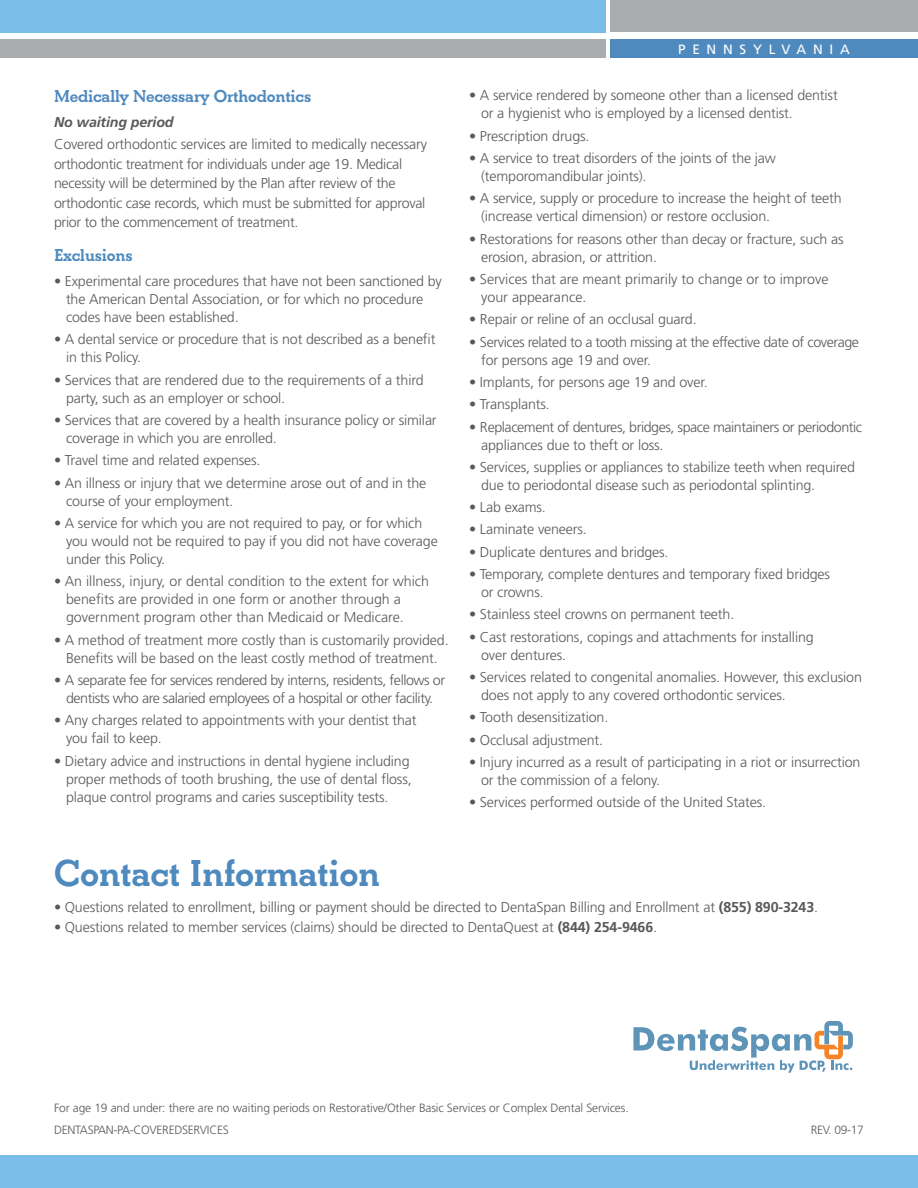
<style>
.page{position:relative;width:918px;height:1188px;background:#fff}
.page>*{position:absolute;margin:0;border:0;box-sizing:border-box;transform-origin:0 0}
.Headline{font:700 39px "Beton EFOP";letter-spacing:-.01em;color:#4f8abe}
.Body_Subhead{font:700 18px "Beton EFOP";letter-spacing:-.01em;color:#4f8abe}
.Body_Bullet{font:300 14.25px/18px "Frutiger LT Std";letter-spacing:-.01em;color:#58595b}
.Body_Text{font:300 14.25px/19.5px "Frutiger LT Std";letter-spacing:-.01em;color:#58595b}
.Body_Bullet-2{font:300 14.25px/18px "Frutiger LT Std";letter-spacing:-.03em;color:#58595b}
.Body_Bold_Italic{font:italic 700 14.25px "Frutiger LT Std";letter-spacing:-.01em;color:#58595b}
.Body_Text-2{font:13.5px "Frutiger LT Std";letter-spacing:.5em;color:#fff}
.Body_Text-3{font:300 12px "Frutiger LT Std";letter-spacing:-.01em;color:#58595b}
.Paragraph_Style_1{font:300 12px "Frutiger LT Std";letter-spacing:-.025em;color:#58595b}
.s1{font-weight:700}
</style>
<div class="page">
<div style="left:610px;top:40px;width:308px;height:18px;background:#4f8abe"></div>
<div style="left:610px;top:0;width:308px;height:32px;background:#abacad"></div>
<div style="left:0;top:40px;width:606px;height:18px;background:#abacad"></div>
<div style="left:0;top:0;width:605px;height:32px;background:#79bde8"></div>
<svg style="left:633px;top:1021px;width:220px;height:52px"></svg>
<div style="left:0;top:1156px;width:918px;height:32px;background:#79bde8"></div>
<p class="Body_Subhead" style="left:54px;top:85px;width:259px">Medically Necessary Orthodontics</p>
<p class="Body_Bold_Italic" style="left:54px;top:113px;width:121px">No waiting period</p>
<p class="Body_Text" style="left:54px;top:135px;width:375px">Covered orthodontic services are limited to medically necessary orthodontic treatment for individuals under age 19. Medical necessity will be determined by the Plan after review of the orthodontic case records, which must be submitted for approval prior to the commencement of treatment.</p>
<p class="Body_Subhead" style="left:54px;top:244px;width:80px">Exclusions</p>
<p class="Body_Bullet" style="left:66px;top:272px;width:377px;text-indent:-12px">• Experimental care procedures that have not been sanctioned by the American Dental Association, or for which no procedure codes have been established.</p>
<p class="Body_Bullet" style="left:66px;top:331px;width:371px;text-indent:-12px">• A dental service or procedure that is not described as a benefit in this Policy.</p>
<p class="Body_Bullet" style="left:66px;top:371px;width:359px;text-indent:-12px">• Services that are rendered due to the requirements of a third party, such as an employer or school.</p>
<p class="Body_Bullet" style="left:66px;top:411px;width:372px;text-indent:-12px">• Services that are covered by a health insurance policy or similar coverage in which you are enrolled.</p>
<p class="Body_Bullet" style="left:54px;top:452px;width:208px">• Travel time and related expenses.</p>
<p class="Body_Bullet" style="left:66px;top:474px;width:362px;text-indent:-12px">• An illness or injury that we determine arose out of and in the course of your employment.</p>
<p class="Body_Bullet" style="left:66px;top:514px;width:373px;text-indent:-12px">• A service for which you are not required to pay, or for which you would not be required to pay if you did not have coverage under this Policy.</p>
<p class="Body_Bullet" style="left:66px;top:573px;width:365px;text-indent:-12px">• An illness, injury, or dental condition to the extent for which benefits are provided in one form or another through a government program other than Medicaid or Medicare.</p>
<p class="Body_Bullet" style="left:54px;top:631px;width:396px;text-align:center">• A method of treatment more costly than is customarily provided.<br>Benefits will be based on the least costly method of treatment.</p>
<p class="Body_Bullet-2" style="left:54px;top:671px;width:393px;text-align:center">• A separate fee for services rendered by interns, residents, fellows or dentists who are salaried employees of a hospital or other facility.</p>
<p class="Body_Bullet" style="left:66px;top:712px;width:352px;text-indent:-12px">• Any charges related to appointments with your dentist that you fail to keep.</p>
<p class="Body_Bullet" style="left:66px;top:752px;width:347px;text-indent:-12px">• Dietary advice and instructions in dental hygiene including proper methods of tooth brushing, the use of dental floss, plaque control programs and caries susceptibility tests.</p>
<p class="Body_Text-2" style="left:678px;top:41px;width:173px">PENNSYLVANIA</p>
<p class="Body_Bullet" style="left:481px;top:87px;width:358px;text-indent:-12px">• A service rendered by someone other than a licensed dentist or a hygienist who is employed by a licensed dentist.</p>
<p class="Body_Bullet" style="left:469px;top:127px;width:122px">• Prescription drugs.</p>
<p class="Body_Bullet" style="left:481px;top:149px;width:296px;text-indent:-12px">• A service to treat disorders of the joints of the jaw (temporomandibular joints).</p>
<p class="Body_Bullet" style="left:481px;top:190px;width:362px;text-indent:-12px">• A service, supply or procedure to increase the height of teeth (increase vertical dimension) or restore occlusion.</p>
<p class="Body_Bullet" style="left:481px;top:230px;width:364px;text-indent:-12px">• Restorations for reasons other than decay or fracture, such as erosion, abrasion, or attrition.</p>
<p class="Body_Bullet" style="left:481px;top:270px;width:349px;text-indent:-12px">• Services that are meant primarily to change or to improve your appearance.</p>
<p class="Body_Bullet" style="left:469px;top:311px;width:229px">• Repair or reline of an occlusal guard.</p>
<p class="Body_Bullet-2" style="left:481px;top:333px;width:379px;text-indent:-12px">• Services related to a tooth missing at the effective date of coverage for persons age 19 and over.</p>
<p class="Body_Bullet" style="left:469px;top:373px;width:240px">• Implants, for persons age 19 and over.</p>
<p class="Body_Bullet" style="left:469px;top:395px;width:82px">• Transplants.</p>
<p class="Body_Bullet-2" style="left:481px;top:418px;width:383px;text-indent:-12px">• Replacement of dentures, bridges, space maintainers or periodontic appliances due to theft or loss.</p>
<p class="Body_Bullet" style="left:481px;top:458px;width:375px;text-indent:-12px">• Services, supplies or appliances to stabilize teeth when required due to periodontal disease such as periodontal splinting.</p>
<p class="Body_Bullet" style="left:469px;top:498px;width:78px">• Lab exams.</p>
<p class="Body_Bullet" style="left:469px;top:521px;width:119px">• Laminate veneers.</p>
<p class="Body_Bullet" style="left:469px;top:543px;width:201px">• Duplicate dentures and bridges.</p>
<p class="Body_Bullet" style="left:481px;top:565px;width:350px;text-indent:-12px">• Temporary, complete dentures and temporary fixed bridges or crowns.</p>
<p class="Body_Bullet" style="left:469px;top:606px;width:267px">• Stainless steel crowns on permanent teeth.</p>
<p class="Body_Bullet" style="left:481px;top:628px;width:334px;text-indent:-12px">• Cast restorations, copings and attachments for installing over dentures.</p>
<p class="Body_Bullet" style="left:481px;top:668px;width:382px;text-indent:-12px">• Services related to congenital anomalies. However, this exclusion does not apply to any covered orthodontic services.</p>
<p class="Body_Bullet" style="left:469px;top:709px;width:141px">• Tooth desensitization.</p>
<p class="Body_Bullet" style="left:469px;top:731px;width:135px">• Occlusal adjustment.</p>
<p class="Body_Bullet" style="left:481px;top:753px;width:381px;text-indent:-12px">• Injury incurred as a result of participating in a riot or insurrection or the commission of a felony.</p>
<p class="Body_Bullet" style="left:469px;top:794px;width:299px">• Services performed outside of the United States.</p>
<p class="Headline" style="left:54px;top:850px;width:327px">Contact Information</p>
<p class="Body_Text" style="left:54px;top:898px;width:766px">• Questions related to enrollment, billing or payment should be directed to DentaSpan Billing and Enrollment at <span class="s1">(855) 890-3243</span>.</p>
<p class="Body_Text" style="left:54px;top:917px;width:605px">• Questions related to member services (claims) should be directed to DentaQuest at <span class="s1">(844) 254-9466</span>.</p>
<p class="Body_Text-3" style="left:54px;top:1101px;width:576px">For age 19 and under: there are no waiting periods on Restorative/Other Basic Services or Complex Dental Services.</p>
<p class="Paragraph_Style_1" style="left:54px;top:1123px;width:176px">DENTASPAN-PA-COVEREDSERVICES</p>
<p class="Paragraph_Style_1" style="left:811px;top:1123px;width:55px">REV. 09-17</p>
</div>
